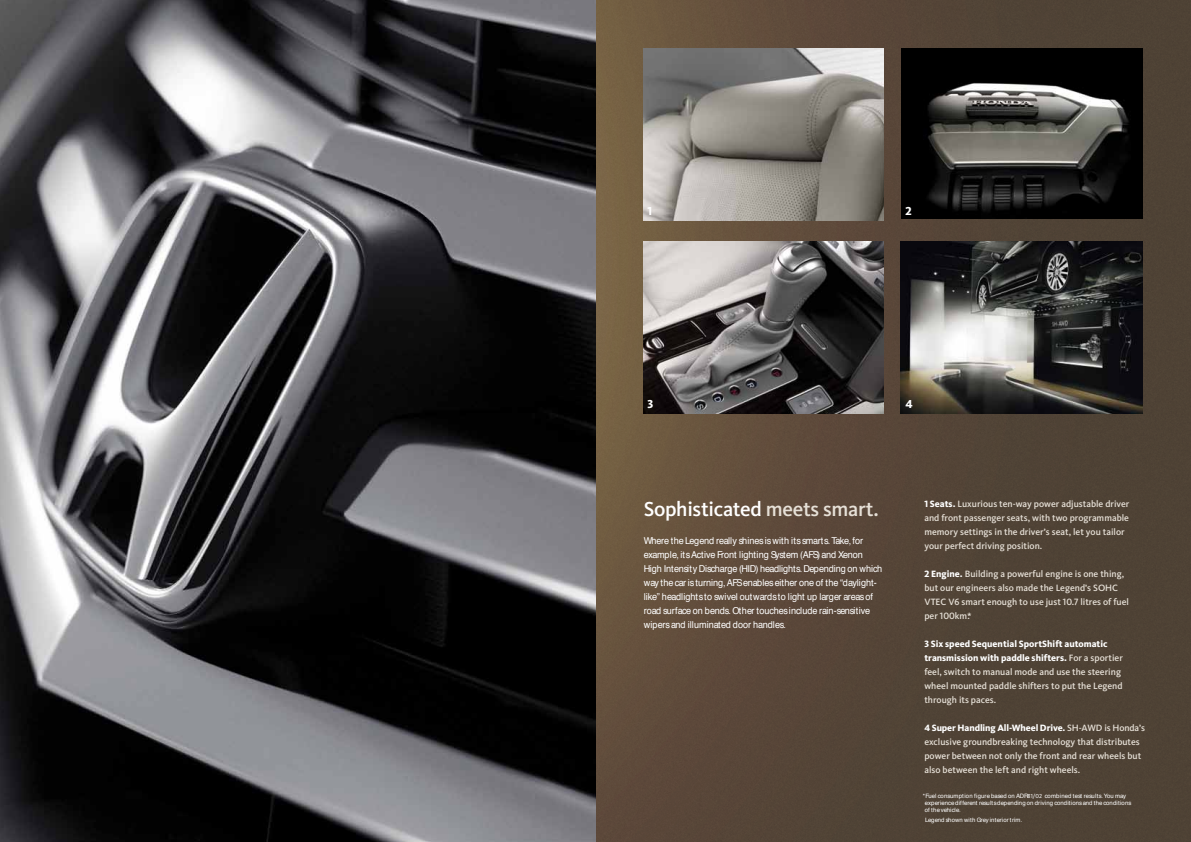
<style>
.page{position:relative;width:1191px;height:842px;background:#fff}
.page>*{position:absolute;margin:0;border:0;box-sizing:border-box;transform-origin:0 0}
.t1{font:500 21px "Kievit";letter-spacing:-.015em;color:#fff}
.t2{font:12px "Kievit Extra Bold SC";color:#fff}
.t3{font:500 9.5px/14px "Kievit";color:#e6e0d7}
.t4{font:9.5px/14px "Helvetica";letter-spacing:-.005em;color:#fff;scale:.96 1}
.t5{font:6px/7px "Helvetica";letter-spacing:.02em;color:#fff}
.s1{color:#e6e0d7}
.s2{font-family:"Kievit Extra Bold SC";font-weight:400;color:#fff}
.s3{font-weight:800;color:#fff}
.s4{font-family:"Kievit Medium SC";font-weight:400}
.s5{font-family:"Kievit Book SC"}
</style>
<div class="page">
<img style="left:0;top:1px;width:1190px;height:841px">
<img style="left:901px;top:48px;width:241px;height:170px">
<img style="left:644px;top:48px;width:240px;height:172px">
<img style="left:643px;top:242px;width:240px;height:172px">
<img style="left:900px;top:242px;width:242px;height:172px">
<p class="t2" style="left:647px;top:204px;width:6px">1</p>
<p class="t2" style="left:905px;top:204px;width:8px">2</p>
<p class="t2" style="left:647px;top:396px;width:7px">3</p>
<p class="t2" style="left:905px;top:396px;width:9px">4</p>
<h1 class="t1" style="left:643px;top:497px;width:236px">Sophisticated <span class="s1">meets smart.</span></h1>
<p class="t4" style="left:643px;top:534px;width:250px">Where the Legend really shines is with its smarts. Take, for example, its Active Front lighting System (AFS) and Xenon High Intensity Discharge (HID) headlights. Depending on which way the car is turning, AFS enables either one of the “daylight&shy;like” headlights to swivel outwards to light up larger areas of road surface on bends. Other touches include rain-sensitive wipers and illuminated door handles.</p>
<p class="t3" style="left:924px;top:497px;width:206px"><span class="s2">1</span> <span class="s3">Seats.</span> Luxurious ten-way power adjustable driver and front passenger seats, with two programmable memory settings in the driver’s seat, let you tailor your perfect driving position.</p>
<p class="t3" style="left:924px;top:567px;width:206px"><span class="s2">2</span> <span class="s3">Engine.</span> Building a powerful engine is one thing, but our engineers also made the Legend’s SOHC VTEC V6 smart enough to use just <span class="s4">10.7</span> litres of fuel per <span class="s4">100</span>km.*</p>
<p class="t3" style="left:924px;top:637px;width:200px"><span class="s2">3</span> <span class="s3">Six speed Sequential SportShift automatic transmission with paddle shifters.</span> For a sportier feel, switch to manual mode and use the steering wheel mounted paddle shifters to put the Legend through its paces.</p>
<p class="t3" style="left:924px;top:721px;width:222px"><span class="s2">4</span> <span class="s3">Super Handling All-Wheel Drive.</span> SH-AWD is Honda’s exclusive groundbreaking technology that distributes power between not only the front and rear wheels but also between the left and right wheels.</p>
<p class="t5" style="left:925px;top:793px;width:208px;text-indent:-2px">*Fuel consumption figure based on ADR<span class="s5">81/02</span> combined test results. You may experience different results depending on driving conditions and the conditions of the vehicle.</p>
<p class="t5" style="left:925px;top:817px;width:99px">Legend shown with Grey interior trim.</p>
</div>
